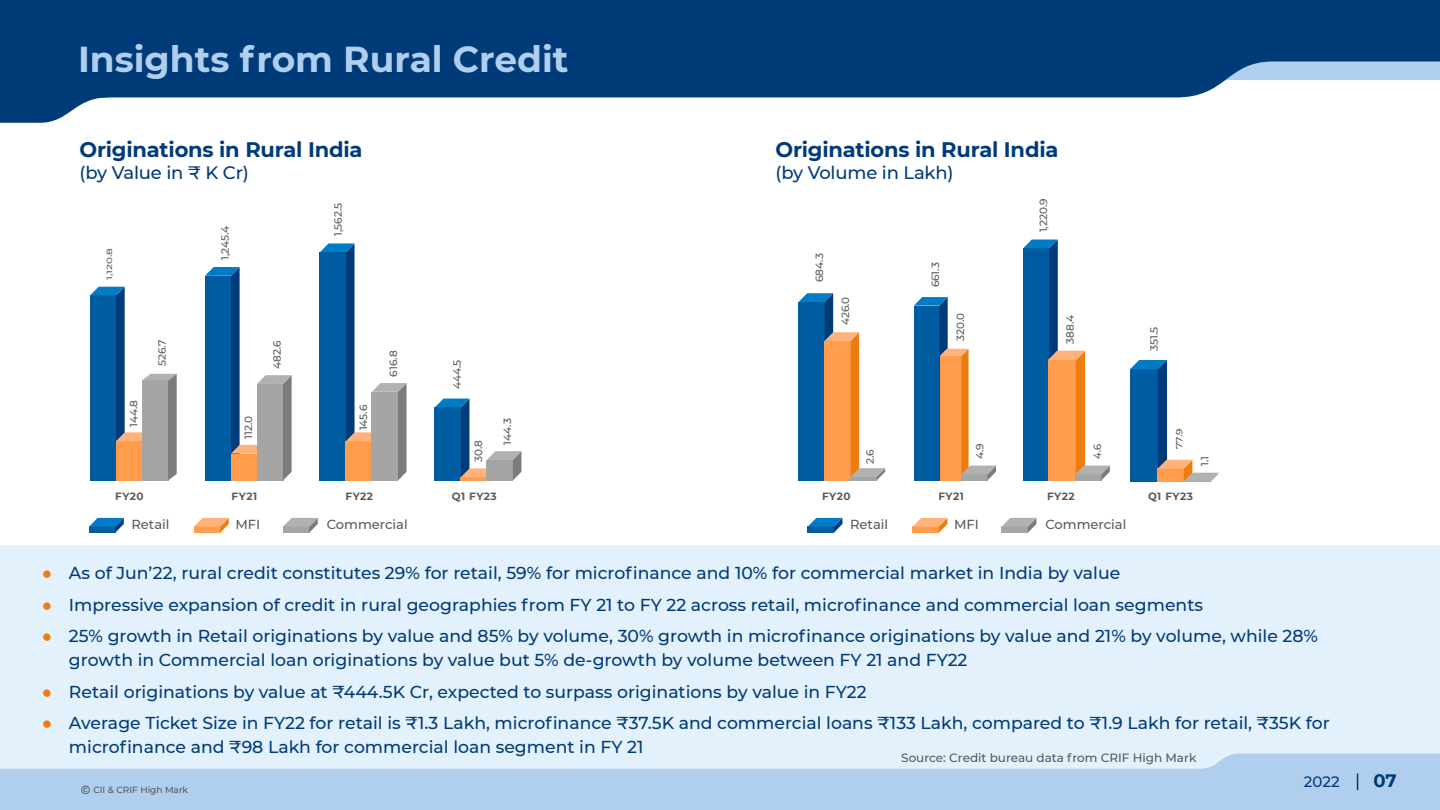
<style>
.page{position:relative;width:1440px;height:810px;background:#fff}
.page>*{position:absolute;margin:0;border:0;box-sizing:border-box;transform-origin:0 0}
.t1{font:700 36px "Montserrat";color:#b0ceed}
.t2{font:700 21px "Montserrat";letter-spacing:-.01em;color:#003b79}
.t3{font:500 18px "Montserrat";letter-spacing:-.01em;color:#003b79}
.t4{font:700 18px "Montserrat";color:#003b79}
.t5{font:500 17.25px/24px "Montserrat";color:#003b79}
.t6{font:500 15px "Montserrat";color:#003b79}
.t7{font:500 13.05px "Montserrat";color:#58595b}
.t8{font:500 12px "Montserrat";color:#58595b}
.t9{font:500 10.5px "Montserrat";color:#58595b}
.t10{font:700 10.5px "Montserrat";letter-spacing:.05em;color:#58595b}
.t11{font:500 10.5px "Montserrat";color:#58595b;scale:.94 1}
.t12{font:500 9px "Montserrat";color:#58595b}
.t13{font:500 9px "Montserrat";color:#58595b;scale:1.17 1}
.t14{font:500 7.65px "Montserrat";color:#58595b;scale:1.38 1}
.s1{font-family:"Arial";font-weight:700;color:#ec7d11}
.s2{font-family:"Arial";font-weight:700;font-size:11.4px}
</style>
<div class="page">
<div style="left:0;top:545px;width:1440px;height:265px;background:#e3f1fc"></div>
<svg style="left:194px;top:518px;width:35px;height:15px"></svg>
<svg style="left:89px;top:518px;width:35px;height:15px"></svg>
<svg style="left:283px;top:518px;width:35px;height:15px"></svg>
<svg style="left:913px;top:518px;width:34px;height:15px"></svg>
<svg style="left:808px;top:518px;width:34px;height:15px"></svg>
<svg style="left:1002px;top:518px;width:34px;height:15px"></svg>
<svg style="left:0;top:97px;width:108px;height:26px"></svg>
<div style="left:0;top:0;width:1440px;height:97px;background:#003b79"></div>
<svg style="left:0;top:753px;width:1440px;height:57px;fill:#b0ceed"></svg>
<svg style="left:799px;top:293px;width:86px;height:187px"></svg>
<svg style="left:1023px;top:240px;width:87px;height:241px"></svg>
<svg style="left:914px;top:297px;width:82px;height:183px"></svg>
<svg style="left:1130px;top:360px;width:88px;height:122px"></svg>
<svg style="left:1357px;top:774px;width:1px;height:16px"></svg>
<svg style="left:90px;top:287px;width:87px;height:193px"></svg>
<svg style="left:205px;top:267px;width:87px;height:213px"></svg>
<svg style="left:435px;top:399px;width:86px;height:82px"></svg>
<svg style="left:320px;top:243px;width:87px;height:237px"></svg>
<h1 class="t1" style="left:78px;top:33px;width:492px">Insights from Rural Credit</h1>
<p class="t2" style="left:80px;top:134px;width:284px">Originations in Rural India</p>
<p class="t3" style="left:80px;top:160px;width:171px">(by Value in ₹ K Cr)</p>
<p class="t14" style="left:104px;top:280px;width:25px;rotate:-90deg">1,120.8</p>
<p class="t9" style="left:218px;top:260px;width:36px;rotate:-90deg">1,245.4</p>
<p class="t9" style="left:331px;top:236px;width:35px;rotate:-90deg">1,562.5</p>
<p class="t9" style="left:126px;top:427px;width:29px;rotate:-90deg">144.8</p>
<p class="t9" style="left:155px;top:366px;width:29px;rotate:-90deg">526.7</p>
<p class="t10" style="left:115px;top:489px;width:30px">FY20</p>
<p class="t9" style="left:241px;top:439px;width:25px;rotate:-90deg">112.0</p>
<p class="t9" style="left:270px;top:369px;width:30px;rotate:-90deg">482.6</p>
<p class="t10" style="left:232px;top:489px;width:27px">FY21</p>
<p class="t9" style="left:356px;top:430px;width:27px;rotate:-90deg">145.6</p>
<p class="t9" style="left:386px;top:377px;width:28px;rotate:-90deg">616.8</p>
<p class="t10" style="left:346px;top:489px;width:29px">FY22</p>
<p class="t9" style="left:450px;top:389px;width:31px;rotate:-90deg">444.5</p>
<p class="t9" style="left:471px;top:462px;width:24px;rotate:-90deg">30.8</p>
<p class="t9" style="left:500px;top:445px;width:28px;rotate:-90deg">144.3</p>
<p class="t10" style="left:452px;top:489px;width:47px">Q1 FY23</p>
<p class="t2" style="left:775px;top:134px;width:284px">Originations in Rural India</p>
<p class="t3" style="left:775px;top:160px;width:180px">(by Volume in Lakh)</p>
<p class="t9" style="left:812px;top:282px;width:30px;rotate:-90deg">684.3</p>
<p class="t9" style="left:838px;top:325px;width:30px;rotate:-90deg">426.0</p>
<p class="t10" style="left:822px;top:489px;width:30px">FY20</p>
<p class="t9" style="left:863px;top:464px;width:16px;rotate:-90deg">2.6</p>
<p class="t9" style="left:928px;top:287px;width:27px;rotate:-90deg">661.3</p>
<p class="t9" style="left:953px;top:341px;width:30px;rotate:-90deg">320.0</p>
<p class="t9" style="left:1036px;top:232px;width:36px;rotate:-90deg">1,220.9</p>
<p class="t9" style="left:1063px;top:344px;width:30px;rotate:-90deg">388.4</p>
<p class="t9" style="left:972px;top:459px;width:18px;rotate:-90deg">4.9</p>
<p class="t11" style="left:1090px;top:459px;width:17px;rotate:-90deg">4.6</p>
<p class="t10" style="left:938px;top:489px;width:27px">FY21</p>
<p class="t10" style="left:1047px;top:489px;width:29px">FY22</p>
<p class="t7" style="left:131px;top:515px;width:40px">Retail</p>
<p class="t7" style="left:235px;top:515px;width:26px">MFI</p>
<p class="t7" style="left:327px;top:515px;width:83px">Commercial</p>
<p class="t7" style="left:850px;top:515px;width:40px">Retail</p>
<p class="t7" style="left:954px;top:515px;width:26px">MFI</p>
<p class="t7" style="left:1045px;top:515px;width:83px">Commercial</p>
<p class="t9" style="left:1147px;top:351px;width:26px;rotate:-90deg">351.5</p>
<p class="t13" style="left:1173px;top:449px;width:19px;rotate:-90deg">77.9</p>
<p class="t9" style="left:1197px;top:466px;width:11px;rotate:-90deg">1.1</p>
<p class="t10" style="left:1148px;top:489px;width:47px">Q1 FY23</p>
<p class="t5" style="left:42px;top:561px;width:1080px"><span class="s1">●</span> As of Jun’22, rural credit constitutes 29% for retail, 59% for microfinance and 10% for commercial market in India by value</p>
<p class="t5" style="left:42px;top:592px;width:1163px"><span class="s1">●</span> Impressive expansion of credit in rural geographies from FY 21 to FY 22 across retail, microfinance and commercial loan segments</p>
<p class="t5" style="left:69px;top:624px;width:1251px;text-indent:-27px"><span class="s1">●</span> 25% growth in Retail originations by value and 85% by volume, 30% growth in microfinance originations by value and 21% by volume, while 28% growth in Commercial loan originations by value but 5% de-growth by volume between FY 21 and FY22</p>
<p class="t5" style="left:42px;top:679px;width:826px"><span class="s1">●</span> Retail originations by value at ₹444.5K Cr, expected to surpass originations by value in FY22</p>
<p class="t5" style="left:69px;top:711px;width:1262px;text-indent:-27px"><span class="s1">●</span> Average Ticket Size in FY22 for retail is ₹1.3 Lakh, microfinance ₹37.5K and commercial loans ₹133 Lakh, compared to ₹1.9 Lakh for retail, ₹35K for microfinance and ₹98 Lakh for commercial loan segment in FY 21</p>
<p class="t8" style="left:901px;top:750px;width:297px">Source: Credit bureau data from CRIF High Mark</p>
<p class="t12" style="left:82px;top:784px;width:108px"><span class="s2">©</span> CII &amp; CRIF High Mark</p>
<p class="t6" style="left:1304px;top:771px;width:37px">2022</p>
<p class="t4" style="left:1373px;top:768px;width:25px">07</p>
</div>
